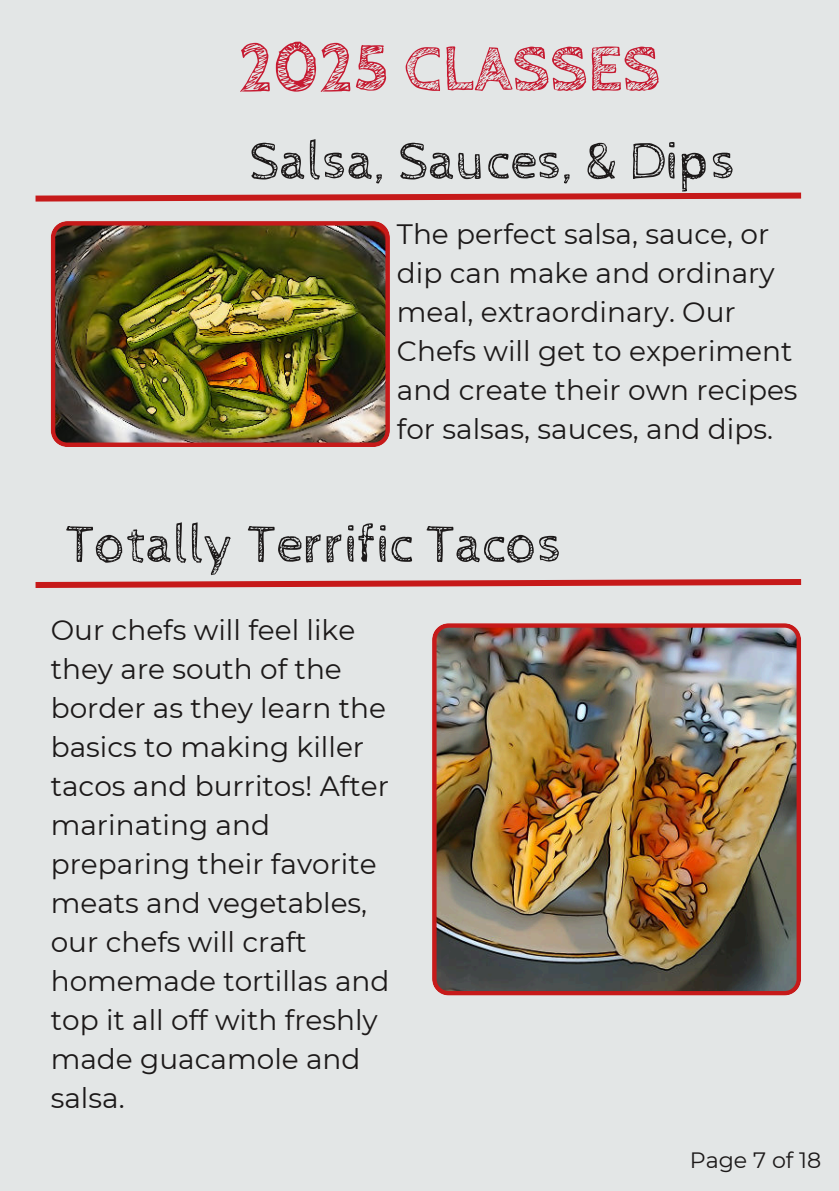
<style>
.page{position:relative;width:839px;height:1191px;background:#fff}
.page>*{position:absolute;margin:0;border:0;box-sizing:border-box;transform-origin:0 0}
.t1{font:700 67.2px "Cabin Sketch";color:#c61a31}
.t2{font:54px "Cabin Sketch";color:#1c1919}
.t3{font:28px/39px "Montserrat";color:#1c1919}
.t4{font:22.2px "Montserrat";color:#1c1919}
</style>
<div class="page">
<div style="left:0;top:0;width:838px;height:1191px;background:#e3e6e6"></div>
<img style="left:432px;top:623px;width:369px;height:372px">
<svg style="left:35px;top:192px;width:767px;height:10px"></svg>
<svg style="left:35px;top:579px;width:767px;height:9px"></svg>
<img style="left:51px;top:221px;width:339px;height:226px">
<h1 class="t1" style="left:239px;top:31px;width:423px">2025 CLASSES</h1>
<h2 class="t2" style="left:249px;top:132px;width:487px">Salsa, Sauces, &amp; Dips</h2>
<p class="t3" style="left:397px;top:213px;width:402px">The perfect salsa, sauce, or dip can make and ordinary meal, extraordinary. Our<br>Chefs will get to experiment and create their own recipes for salsas, sauces, and dips.</p>
<h2 class="t2" style="left:66px;top:515px;width:498px">Totally Terrific Tacos</h2>
<p class="t3" style="left:51px;top:609px;width:340px">Our chefs will feel like they are south of the border as they learn the basics to making killer tacos and burritos! After marinating and preparing their favorite meats and vegetables, our chefs will craft homemade tortillas and top it all off with freshly made guacamole and salsa.</p>
<p class="t4" style="left:689px;top:1145px;width:133px">Page 7 of 18</p>
</div>
